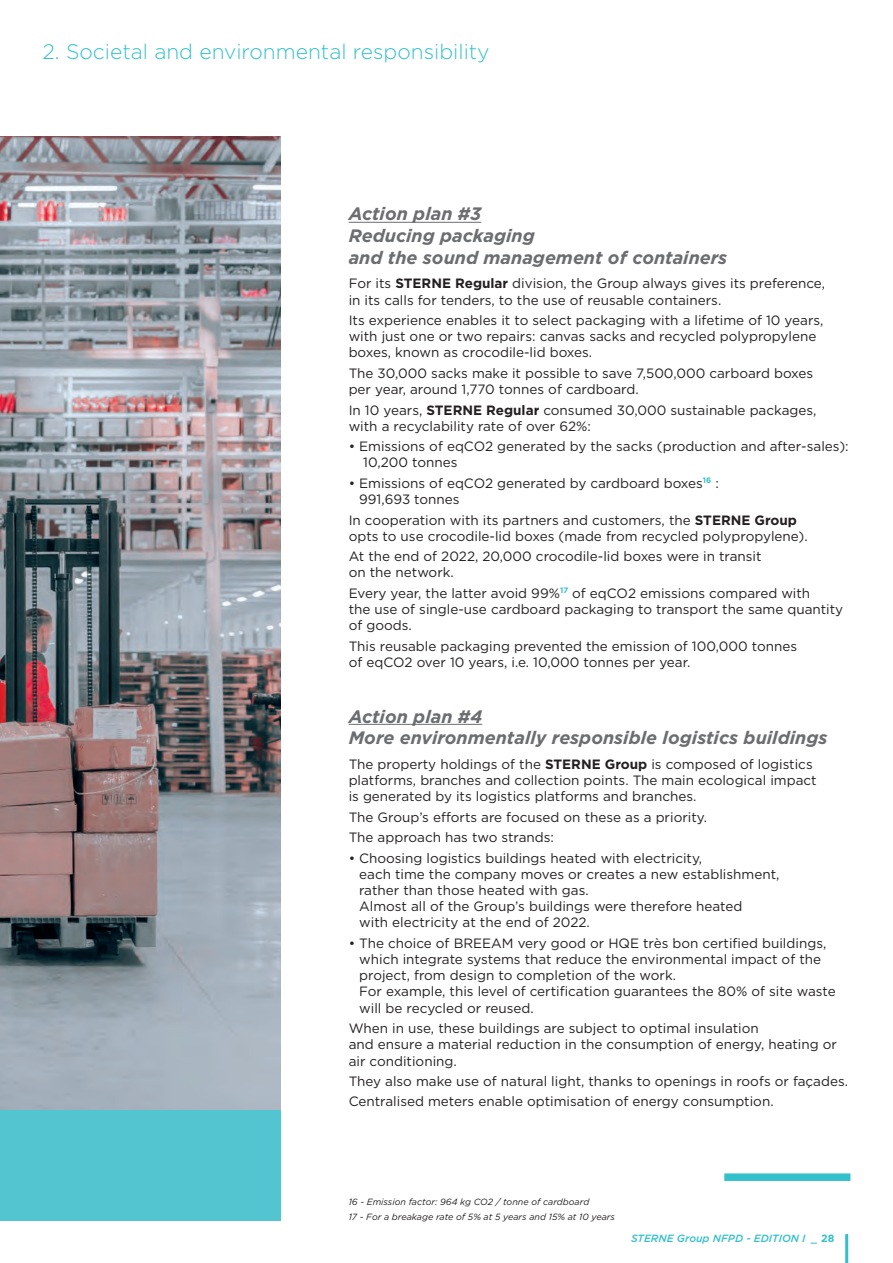
<style>
.page{position:relative;width:893px;height:1263px;background:#fff}
.page>*{position:absolute;margin:0;border:0;box-sizing:border-box;transform-origin:0 0}
.t1{font:300 21px "Gotham";color:#32c0cb}
.t2{font:italic 700 18px/21.6px "Gotham";color:#6c6d70}
.t3{font:13.5px/16.2px "Gotham";color:#231f20}
.t4{font:italic 500 10.5px "Gotham";color:#32c0cb}
.t5{font:italic 9px "Gotham";color:#231f20}
.s1{font-weight:700}
.s2{font-weight:700;font-style:normal}
</style>
<div class="page">
<hr style="left:845px;top:1234px;width:3px;height:29px;background:#32c0cb">
<hr style="left:349px;top:222px;width:132px;height:1px;background:#6c6d70">
<hr style="left:349px;top:724px;width:133px;height:1px;background:#6c6d70">
<img style="left:0;top:136px;width:281px;height:974px">
<div style="left:724px;top:1173px;width:126px;height:8px;background:#32c0cb"></div>
<div style="left:0;top:1110px;width:281px;height:110px;background:#53c5d0"></div>
<p class="t1" style="left:43px;top:39px;width:449px">2. Societal and environmental responsibility</p>
<p class="t2" style="left:349px;top:203px;width:134px">Action plan #3</p>
<p class="t2" style="left:349px;top:225px;width:380px">Reducing packaging<br>and the sound management of containers</p>
<p class="t3" style="left:349px;top:275px;width:478px">For its <span class="s1">STERNE Regular</span> division, the Group always gives its preference, in its calls for tenders, to the use of reusable containers.</p>
<p class="t3" style="left:349px;top:312px;width:476px">Its experience enables it to select packaging with a lifetime of 10 years, with just one or two repairs: canvas sacks and recycled polypropylene boxes, known as crocodile-lid boxes.</p>
<p class="t3" style="left:349px;top:365px;width:466px">The 30,000 sacks make it possible to save 7,500,000 carboard boxes per year, around 1,770 tonnes of cardboard.</p>
<p class="t3" style="left:349px;top:401px;width:469px">In 10 years, <span class="s1">STERNE Regular</span> consumed 30,000 sustainable packages, with a recyclability rate of over 62%:</p>
<p class="t3" style="left:363px;top:438px;width:487px;text-indent:-15px">• Emissions of eqCO2 generated by the sacks (production and after-sales):<br>10,200 tonnes</p>
<p class="t3" style="left:359px;top:475px;width:361px;text-indent:-10px">• Emissions of eqCO2 generated by cardboard boxes<sup>16</sup> :<br>991,693 tonnes</p>
<p class="t3" style="left:349px;top:511px;width:460px">In cooperation with its partners and customers, the <span class="s1">STERNE Group </span>opts to use crocodile-lid boxes (made from recycled polypropylene).</p>
<p class="t3" style="left:349px;top:548px;width:414px">At the end of 2022, 20,000 crocodile-lid boxes were in transit on the network.</p>
<p class="t3" style="left:349px;top:585px;width:496px">Every year, the latter avoid 99%<sup>17</sup> of eqCO2 emissions compared with<br>the use of single-use cardboard packaging to transport the same quantity of goods.</p>
<p class="t3" style="left:349px;top:637px;width:450px">This reusable packaging prevented the emission of 100,000 tonnes of eqCO2 over 10 years, i.e. 10,000 tonnes per year.</p>
<p class="t2" style="left:349px;top:705px;width:135px">Action plan #4</p>
<p class="t2" style="left:349px;top:727px;width:480px">More environmentally responsible logistics buildings</p>
<p class="t3" style="left:349px;top:756px;width:469px">The property holdings of the <span class="s1">STERNE Group</span> is composed of logistics platforms, branches and collection points. The main ecological impact is generated by its logistics platforms and branches.</p>
<p class="t3" style="left:349px;top:808px;width:360px">The Group’s efforts are focused on these as a priority.</p>
<p class="t3" style="left:349px;top:829px;width:207px">The approach has two strands:</p>
<p class="t3" style="left:359px;top:849px;width:422px;text-indent:-10px">• Choosing logistics buildings heated with electricity,<br>each time the company moves or creates a new establishment, rather than those heated with gas.<br>Almost all of the Group’s buildings were therefore heated<br>with electricity at the end of 2022.</p>
<p class="t3" style="left:359px;top:935px;width:478px;text-indent:-11px">• The choice of BREEAM very good or HQE très bon certified buildings, which integrate systems that reduce the environmental impact of the project, from design to completion of the work.<br>For example, this level of certification guarantees the 80% of site waste will be recycled or reused.</p>
<p class="t3" style="left:349px;top:1020px;width:490px">When in use, these buildings are subject to optimal insulation<br>and ensure a material reduction in the consumption of energy, heating or air conditioning.</p>
<p class="t3" style="left:349px;top:1073px;width:501px">They also make use of natural light, thanks to openings in roofs or façades.</p>
<p class="t3" style="left:349px;top:1093px;width:426px">Centralised meters enable optimisation of energy consumption.</p>
<p class="t5" style="left:349px;top:1196px;width:242px">16 - Emission factor: 964 kg CO2 / tonne of cardboard</p>
<p class="t5" style="left:349px;top:1211px;width:268px">17 - For a breakage rate of 5% at 5 years and 15% at 10 years</p>
<p class="t4" style="left:631px;top:1232px;width:205px">STERNE Group NFPD - EDITION I _ <span class="s2">28</span></p>
</div>
